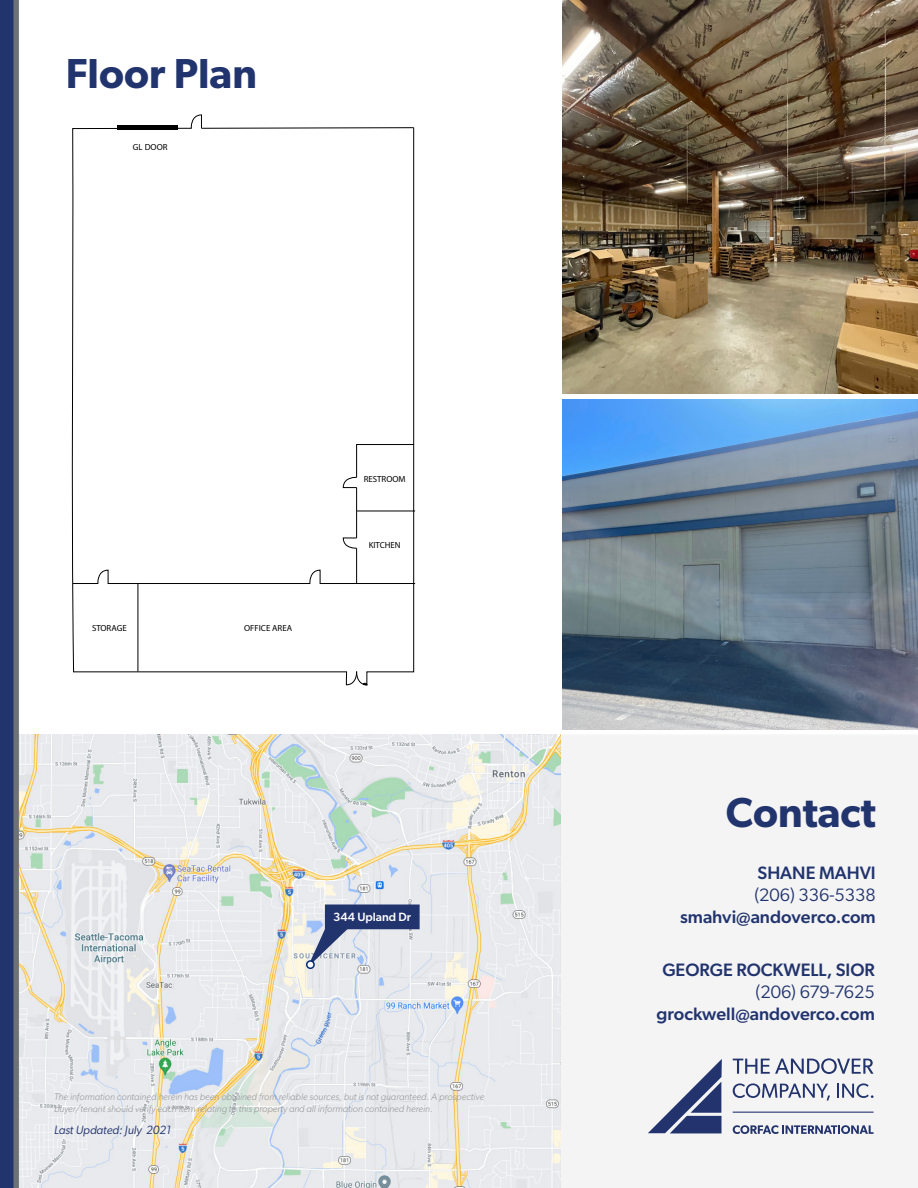
<style>
.page{position:relative;width:918px;height:1188px;background:#fff}
.page>*{position:absolute;margin:0;border:0;box-sizing:border-box;transform-origin:0 0}
.t1{font:600 42px "Gibson";color:#22346e}
.t2{font:500 18px "Gibson";color:#22346e}
.t3{font:18px "Gibson";color:#22346e}
.t4{font:italic 12px "Gibson";letter-spacing:-.005em;color:#22346e}
.t5{font:500 12px "Gibson";color:#fff}
.t6{font:italic 300 9.75px/11.7px "Gibson";color:#939598}
.t7{font:8.85px "Myriad Pro";color:#000}
</style>
<div class="page">
<img style="left:19px;top:734px;width:542px;height:454px">
<div style="left:561px;top:734px;width:357px;height:454px;background:#f4f4f4"></div>
<div style="left:1px;top:1px;width:14px;height:1186px;background:#22346e"></div>
<div style="left:0;top:0;width:16px;height:1188px;border:2px solid #22346e"></div>
<div style="left:14px;top:0;width:5px;height:1188px;border:2px solid #6f7274"></div>
<svg style="left:648px;top:1059px;width:74px;height:74px"></svg>
<svg style="left:733px;top:1058px;width:141px;height:16px"></svg>
<hr style="left:733px;top:1112px;width:141px;height:1px;background:#22336d">
<svg style="left:733px;top:1125px;width:141px;height:9px"></svg>
<svg style="left:733px;top:1083px;width:97px;height:18px"></svg>
<svg style="left:837px;top:1083px;width:37px;height:15px"></svg>
<hr style="left:117px;top:125px;width:60px;height:4px;background:#000">
<svg style="left:72px;top:127px;width:344px;height:559px"></svg>
<div style="left:325px;top:904px;width:95px;height:25px;background:#22346e;border:2px solid #22346e"></div>
<svg style="left:305px;top:924px;width:46px;height:47px;background:#aeb5c9"></svg>
<div style="left:307px;top:961px;width:7px;height:7px;background:#fff;border-radius:50%"></div>
<div style="left:306px;top:960px;width:9px;height:9px;border:2px solid #002d72;border-radius:50%"></div>
<img style="left:562px;top:0;width:356px;height:393px">
<img style="left:562px;top:400px;width:356px;height:330px">
<p class="t1" style="left:66px;top:48px;width:193px">Floor Plan</p>
<p class="t7" style="left:133px;top:141px;width:36px">GL DOOR</p>
<p class="t7" style="left:92px;top:622px;width:36px">STORAGE</p>
<p class="t7" style="left:244px;top:622px;width:50px">OFFICE AREA</p>
<p class="t7" style="left:364px;top:474px;width:43px">RESTROOM</p>
<p class="t7" style="left:369px;top:540px;width:34px">KITCHEN</p>
<p class="t5" style="left:333px;top:909px;width:79px">344 Upland Dr</p>
<p class="t6" style="left:54px;top:1091px;width:432px">The information contained herein has been obtained from reliable sources, but is not guaranteed. A prospective buyer/tenant should verify each item relating to this property and all information contained herein.</p>
<p class="t4" style="left:54px;top:1123px;width:118px">Last Updated: July 2021</p>
<p class="t1" style="left:726px;top:787px;width:151px">Contact</p>
<p class="t2" style="left:758px;top:862px;width:120px">SHANE MAHVI</p>
<p class="t3" style="left:755px;top:884px;width:123px">(206) 336-5338</p>
<p class="t2" style="left:680px;top:906px;width:197px">smahvi@andoverco.com</p>
<p class="t2" style="left:662px;top:959px;width:214px">GEORGE ROCKWELL, SIOR</p>
<p class="t3" style="left:756px;top:981px;width:121px">(206) 679-7625</p>
<p class="t2" style="left:657px;top:1003px;width:220px">grockwell@andoverco.com</p>
</div>
